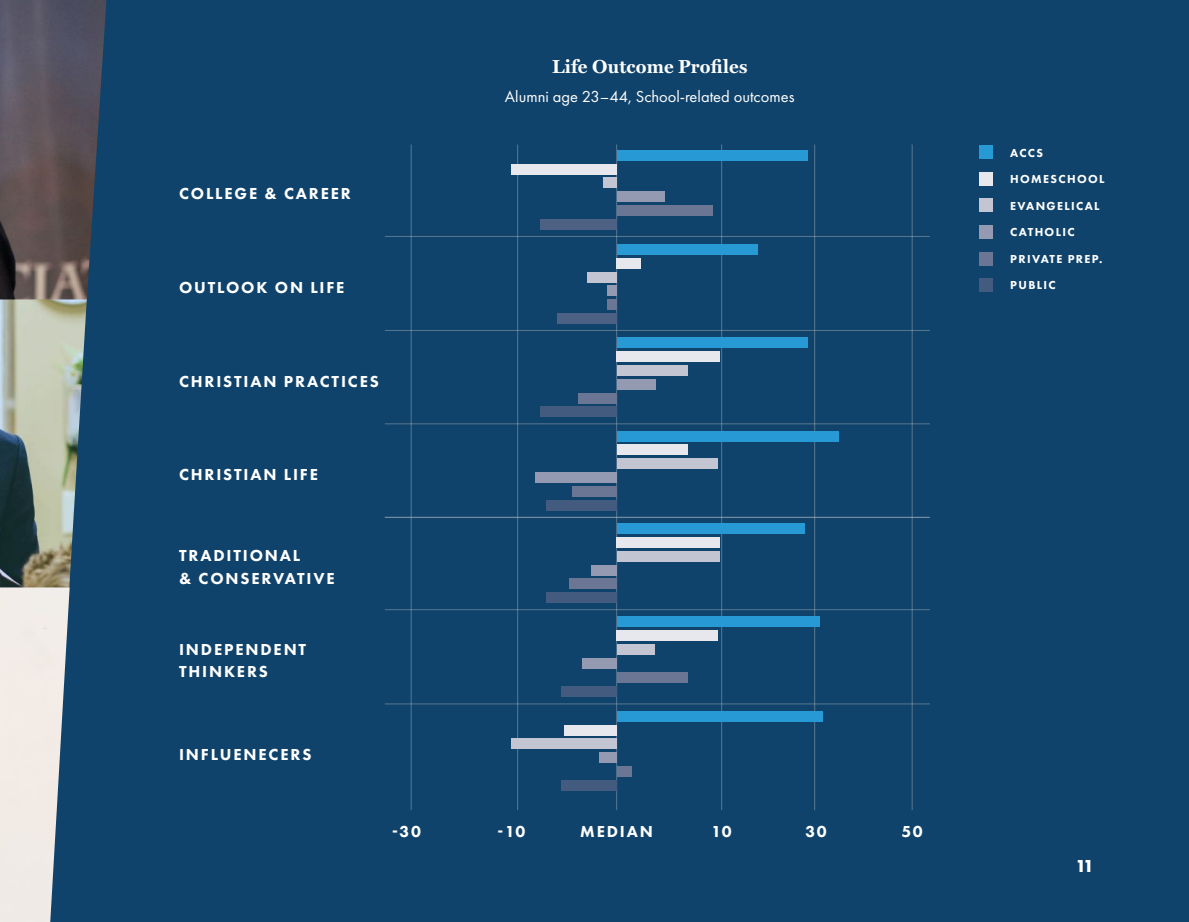
<style>
.page{position:relative;width:1189px;height:922px;background:#fff}
.page>*{position:absolute;margin:0;border:0;box-sizing:border-box;transform-origin:0 0}
.t1{font:700 18.9px "Miller Text";letter-spacing:.01em;color:#fff}
.t2{font:700 18px "Futura PT";color:#fff}
.t3{font:800 16.5px/22.5px "Futura PT";letter-spacing:.11em;color:#fff}
.t4{font:16.5px "Futura PT";color:#fff}
.t5{font:800 12px "Futura PT";letter-spacing:.11em;color:#fff}
</style>
<div class="page">
<div style="left:2px;top:0;width:1187px;height:921px;background:#10436b"></div>
<img style="left:0;top:299px;width:87px;height:288px">
<img style="left:0;top:587px;width:70px;height:334px">
<img style="left:0;top:0;width:107px;height:299px">
<hr style="left:411px;top:144px;width:1px;height:665px;background:#c7c8ca">
<hr style="left:517px;top:144px;width:1px;height:665px;background:#c7c8ca">
<hr style="left:616px;top:144px;width:1px;height:665px;background:#c7c8ca">
<hr style="left:721px;top:144px;width:1px;height:665px;background:#c7c8ca">
<hr style="left:814px;top:144px;width:1px;height:665px;background:#c7c8ca">
<hr style="left:912px;top:144px;width:1px;height:665px;background:#c7c8ca">
<div style="left:980px;top:145px;width:13px;height:14px;background:#279ad6"></div>
<div style="left:980px;top:278px;width:13px;height:14px;background:#425b7f"></div>
<div style="left:980px;top:252px;width:13px;height:13px;background:#6a7694"></div>
<div style="left:980px;top:225px;width:13px;height:14px;background:#939ab1"></div>
<div style="left:980px;top:198px;width:13px;height:14px;background:#c3c5d3"></div>
<div style="left:980px;top:172px;width:13px;height:13px;background:#e7e8ee"></div>
<div style="left:617px;top:150px;width:190px;height:10px;background:#279ad6"></div>
<div style="left:617px;top:337px;width:190px;height:11px;background:#279ad6"></div>
<div style="left:617px;top:523px;width:187px;height:10px;background:#279ad6"></div>
<div style="left:617px;top:244px;width:141px;height:10px;background:#279ad6"></div>
<div style="left:617px;top:430px;width:221px;height:11px;background:#279ad6"></div>
<div style="left:617px;top:616px;width:202px;height:11px;background:#279ad6"></div>
<div style="left:617px;top:710px;width:205px;height:11px;background:#279ad6"></div>
<div style="left:511px;top:164px;width:106px;height:10px;background:#e7e8ee"></div>
<div style="left:617px;top:351px;width:103px;height:10px;background:#e7e8ee"></div>
<div style="left:617px;top:537px;width:103px;height:10px;background:#e7e8ee"></div>
<div style="left:617px;top:258px;width:24px;height:10px;background:#e7e8ee"></div>
<div style="left:617px;top:444px;width:70px;height:11px;background:#e7e8ee"></div>
<div style="left:617px;top:630px;width:101px;height:11px;background:#e7e8ee"></div>
<div style="left:564px;top:724px;width:53px;height:11px;background:#e7e8ee"></div>
<div style="left:604px;top:178px;width:13px;height:10px;background:#c3c5d3"></div>
<div style="left:617px;top:365px;width:70px;height:10px;background:#c3c5d3"></div>
<div style="left:617px;top:551px;width:103px;height:10px;background:#c3c5d3"></div>
<div style="left:587px;top:271px;width:30px;height:11px;background:#c3c5d3"></div>
<div style="left:617px;top:458px;width:100px;height:11px;background:#c3c5d3"></div>
<div style="left:617px;top:644px;width:38px;height:10px;background:#c3c5d3"></div>
<div style="left:512px;top:738px;width:105px;height:11px;background:#c3c5d3"></div>
<div style="left:617px;top:191px;width:48px;height:11px;background:#939ab1"></div>
<div style="left:617px;top:379px;width:39px;height:10px;background:#939ab1"></div>
<div style="left:592px;top:564px;width:25px;height:11px;background:#939ab1"></div>
<div style="left:607px;top:285px;width:10px;height:11px;background:#939ab1"></div>
<div style="left:535px;top:472px;width:82px;height:11px;background:#939ab1"></div>
<div style="left:583px;top:658px;width:34px;height:10px;background:#939ab1"></div>
<div style="left:600px;top:752px;width:17px;height:10px;background:#939ab1"></div>
<div style="left:617px;top:205px;width:95px;height:11px;background:#6a7694"></div>
<div style="left:579px;top:393px;width:38px;height:10px;background:#6a7694"></div>
<div style="left:569px;top:578px;width:48px;height:11px;background:#6a7694"></div>
<div style="left:607px;top:299px;width:10px;height:11px;background:#6a7694"></div>
<div style="left:572px;top:486px;width:45px;height:10px;background:#6a7694"></div>
<div style="left:617px;top:672px;width:70px;height:10px;background:#6a7694"></div>
<div style="left:617px;top:766px;width:15px;height:10px;background:#6a7694"></div>
<div style="left:540px;top:219px;width:77px;height:11px;background:#4d6184"></div>
<div style="left:540px;top:406px;width:77px;height:11px;background:#425b7f"></div>
<div style="left:547px;top:592px;width:70px;height:11px;background:#425b7f"></div>
<div style="left:558px;top:313px;width:59px;height:11px;background:#4d6184"></div>
<div style="left:547px;top:500px;width:70px;height:10px;background:#425b7f"></div>
<div style="left:561px;top:685px;width:56px;height:11px;background:#425b7f"></div>
<div style="left:561px;top:780px;width:56px;height:10px;background:#425b7f"></div>
<hr style="left:385px;top:236px;width:545px;height:1px;background:#c7c8ca">
<hr style="left:385px;top:423px;width:545px;height:1px;background:#c7c8ca">
<hr style="left:385px;top:609px;width:545px;height:1px;background:#c7c8ca">
<hr style="left:385px;top:703px;width:545px;height:1px;background:#c7c8ca">
<hr style="left:385px;top:330px;width:545px;height:1px;background:#c7c8ca">
<hr style="left:385px;top:516px;width:545px;height:1px;background:#c7c8ca">
<hr style="left:385px;top:517px;width:545px;height:1px;background:#c7c8ca">
<p class="t3" style="left:179px;top:182px;width:173px">COLLEGE &amp; CAREER</p>
<p class="t1" style="left:552px;top:51px;width:197px">Life Outcome Profiles</p>
<p class="t4" style="left:505px;top:87px;width:291px">Alumni age 23–44, School-related outcomes</p>
<p class="t3" style="left:179px;top:276px;width:167px">OUTLOOK ON LIFE</p>
<p class="t3" style="left:179px;top:369px;width:201px">CHRISTIAN PRACTICES</p>
<p class="t3" style="left:179px;top:463px;width:140px">CHRISTIAN LIFE</p>
<p class="t3" style="left:179px;top:544px;width:157px">TRADITIONAL<br>&amp; CONSERVATIVE</p>
<p class="t3" style="left:179px;top:637px;width:129px">INDEPENDENT<br>THINKERS</p>
<p class="t3" style="left:179px;top:743px;width:134px">INFLUENECERS</p>
<p class="t3" style="left:392px;top:819px;width:30px">-30</p>
<p class="t3" style="left:498px;top:819px;width:29px">-10</p>
<p class="t3" style="left:580px;top:819px;width:74px">MEDIAN</p>
<p class="t3" style="left:711px;top:819px;width:22px">10</p>
<p class="t3" style="left:805px;top:819px;width:23px">30</p>
<p class="t3" style="left:901px;top:819px;width:23px">50</p>
<p class="t5" style="left:1010px;top:145px;width:34px">ACCS</p>
<p class="t5" style="left:1010px;top:171px;width:96px">HOMESCHOOL</p>
<p class="t5" style="left:1010px;top:198px;width:91px">EVANGELICAL</p>
<p class="t5" style="left:1010px;top:224px;width:66px">CATHOLIC</p>
<p class="t5" style="left:1010px;top:251px;width:94px">PRIVATE PREP.</p>
<p class="t5" style="left:1010px;top:277px;width:47px">PUBLIC</p>
<p class="t2" style="left:1075px;top:854px;width:20px">11</p>
</div>
